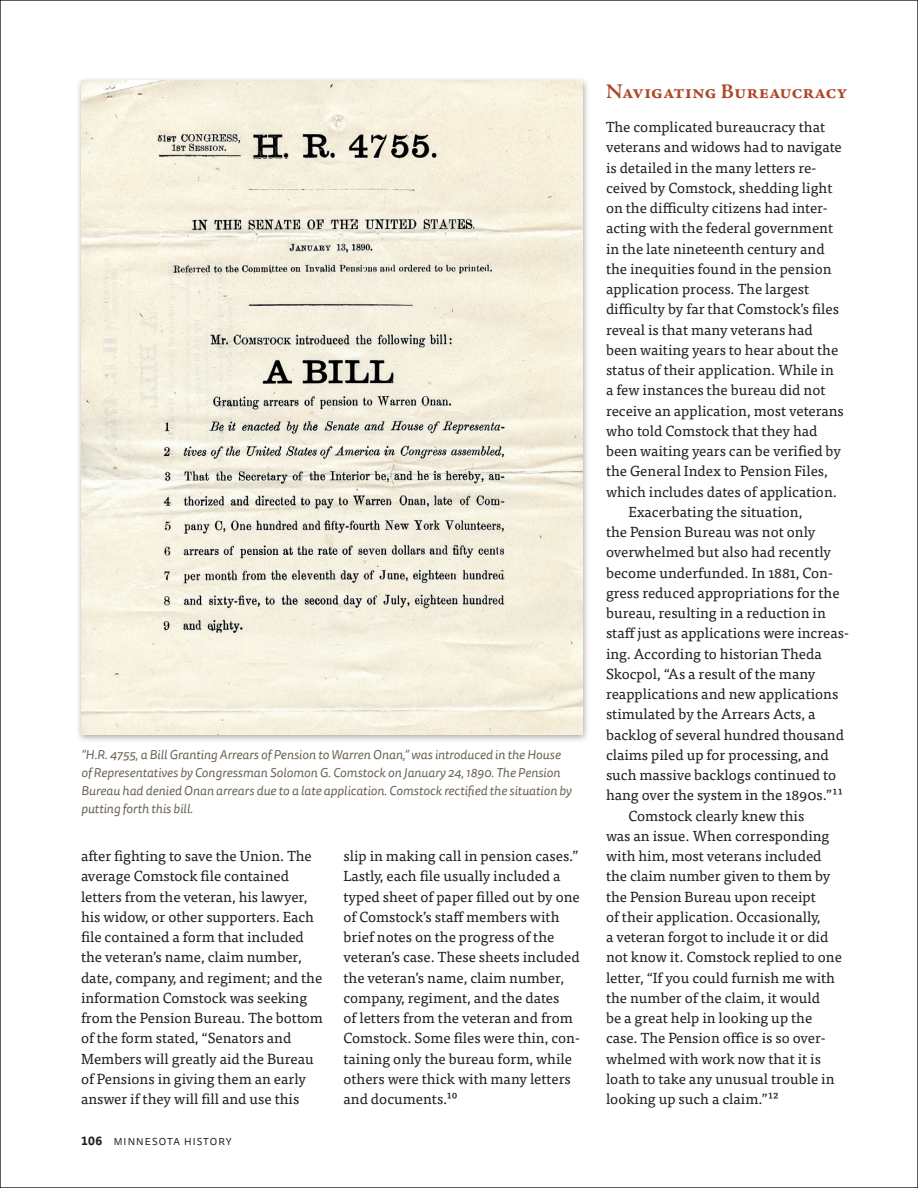
<style>
.page{position:relative;width:918px;height:1188px;background:#fff}
.page>*{position:absolute;margin:0;border:0;box-sizing:border-box;transform-origin:0 0}
.t1{font:700 21px "Adobe Jenson Pro";color:#ab4829}
.t2{font:14.55px/20.2px "Tisa Pro";color:#231f20}
.t3{font:italic 12.75px/18px "Tisa Sans Pro";color:#6c6256}
.t4{font:10.05px "Tisa Sans Pro";letter-spacing:.11em;color:#231f20}
.s1{font-weight:700;font-size:12px}
</style>
<div class="page">
<div style="left:75px;top:77px;width:514px;height:666px;background:#231f20;opacity:.4"></div>
<img style="left:81px;top:81px;width:501px;height:653px">
<p class="t3" style="left:81px;top:746px;width:492px">“H.R. 4755, a Bill Granting Arrears of Pension to Warren Onan,” was introduced in the House of Representatives by Congressman Solomon G. Comstock on January 24, 1890. The Pension Bureau had denied Onan arrears due to a late application. Comstock rectified the situation by putting forth this bill.</p>
<p class="t2" style="left:81px;top:845px;width:243px">after fighting to save the Union. The average Comstock file contained letters from the veteran, his lawyer, his widow, or other supporters. Each file contained a form that included the veteran’s name, claim number, date, company, and regiment; and the information Comstock was seeking from the Pension Bureau. The bottom of the form stated, “Senators and Members will greatly aid the Bureau of Pensions in giving them an early answer if they will fill and use this</p>
<p class="t2" style="left:343px;top:845px;width:238px">slip in making call in pension cases.” Lastly, each file usually included a typed sheet of paper filled out by one of Comstock’s staff members with brief notes on the progress of the veteran’s case. These sheets included the veteran’s name, claim number, company, regiment, and the dates<br>of letters from the veteran and from Comstock. Some files were thin, con&shy;taining only the bureau form, while others were thick with many letters and documents.10</p>
<p class="t4" style="left:81px;top:1134px;width:152px"><span class="s1">106</span> MINNESOTA HISTORY</p>
<h1 class="t1" style="left:606px;top:79px;width:243px">Navigating Bureaucracy</h1>
<p class="t2" style="left:606px;top:116px;width:221px">The complicated bureaucracy that</p>
<p class="t2" style="left:606px;top:136px;width:237px">veterans and widows had to navigate</p>
<p class="t2" style="left:606px;top:157px;width:212px">is detailed in the many letters re-</p>
<p class="t2" style="left:606px;top:177px;width:228px">ceived by Comstock, shedding light</p>
<p class="t2" style="left:606px;top:197px;width:223px">on the difficulty citizens had inter-</p>
<p class="t2" style="left:606px;top:217px;width:229px">acting with the federal government</p>
<p class="t2" style="left:606px;top:238px;width:220px">in the late nineteenth century and</p>
<p class="t2" style="left:606px;top:258px;width:227px">the inequities found in the pension</p>
<p class="t2" style="left:606px;top:278px;width:205px">application process. The largest</p>
<p class="t2" style="left:606px;top:298px;width:235px">difficulty by far that Comstock’s files</p>
<p class="t2" style="left:606px;top:319px;width:208px">reveal is that many veterans had</p>
<p class="t2" style="left:606px;top:339px;width:234px">been waiting years to hear about the</p>
<p class="t2" style="left:606px;top:359px;width:229px">status of their application. While in</p>
<p class="t2" style="left:606px;top:379px;width:221px">a few instances the bureau did not</p>
<p class="t2" style="left:606px;top:400px;width:239px">receive an application, most veterans</p>
<p class="t2" style="left:606px;top:420px;width:213px">who told Comstock that they had</p>
<p class="t2" style="left:606px;top:440px;width:237px">been waiting years can be verified by</p>
<p class="t2" style="left:606px;top:460px;width:223px">the General Index to Pension Files,</p>
<p class="t2" style="left:606px;top:481px;width:233px">which includes dates of application.</p>
<p class="t2" style="left:628px;top:501px;width:175px">Exacerbating the situation,</p>
<p class="t2" style="left:606px;top:521px;width:211px">the Pension Bureau was not only</p>
<p class="t2" style="left:606px;top:541px;width:227px">overwhelmed but also had recently</p>
<p class="t2" style="left:606px;top:562px;width:228px">become underfunded. In 1881, Con-</p>
<p class="t2" style="left:606px;top:582px;width:235px">gress reduced appropriations for the</p>
<p class="t2" style="left:606px;top:602px;width:221px">bureau, resulting in a reduction in</p>
<p class="t2" style="left:606px;top:622px;width:244px">staff just as applications were increas-</p>
<p class="t2" style="left:606px;top:643px;width:217px">ing. According to historian Theda</p>
<p class="t2" style="left:606px;top:663px;width:211px">Skocpol, “As a result of the many</p>
<p class="t2" style="left:606px;top:683px;width:234px">reapplications and new applications</p>
<p class="t2" style="left:606px;top:703px;width:211px">stimulated by the Arrears Acts, a</p>
<p class="t2" style="left:606px;top:724px;width:240px">backlog of several hundred thousand</p>
<p class="t2" style="left:606px;top:744px;width:224px">claims piled up for processing, and</p>
<p class="t2" style="left:606px;top:764px;width:232px">such massive backlogs continued to</p>
<p class="t2" style="left:606px;top:784px;width:239px">hang over the system in the 1890s.”11</p>
<p class="t2" style="left:629px;top:805px;width:177px">Comstock clearly knew this</p>
<p class="t2" style="left:606px;top:825px;width:225px">was an issue. When corresponding</p>
<p class="t2" style="left:606px;top:845px;width:217px">with him, most veterans included</p>
<p class="t2" style="left:606px;top:865px;width:226px">the claim number given to them by</p>
<p class="t2" style="left:606px;top:886px;width:211px">the Pension Bureau upon receipt</p>
<p class="t2" style="left:606px;top:906px;width:216px">of their application. Occasionally,</p>
<p class="t2" style="left:606px;top:926px;width:224px">a veteran forgot to include it or did</p>
<p class="t2" style="left:606px;top:946px;width:237px">not know it. Comstock replied to one</p>
<p class="t2" style="left:606px;top:967px;width:231px">letter, “If you could furnish me with</p>
<p class="t2" style="left:606px;top:987px;width:216px">the number of the claim, it would</p>
<p class="t2" style="left:606px;top:1007px;width:208px">be a great help in looking up the</p>
<p class="t2" style="left:606px;top:1027px;width:221px">case. The Pension office is so over-</p>
<p class="t2" style="left:606px;top:1048px;width:216px">whelmed with work now that it is</p>
<p class="t2" style="left:606px;top:1068px;width:230px">loath to take any unusual trouble in</p>
<p class="t2" style="left:606px;top:1088px;width:174px">looking up such a claim.”12</p>
</div>
